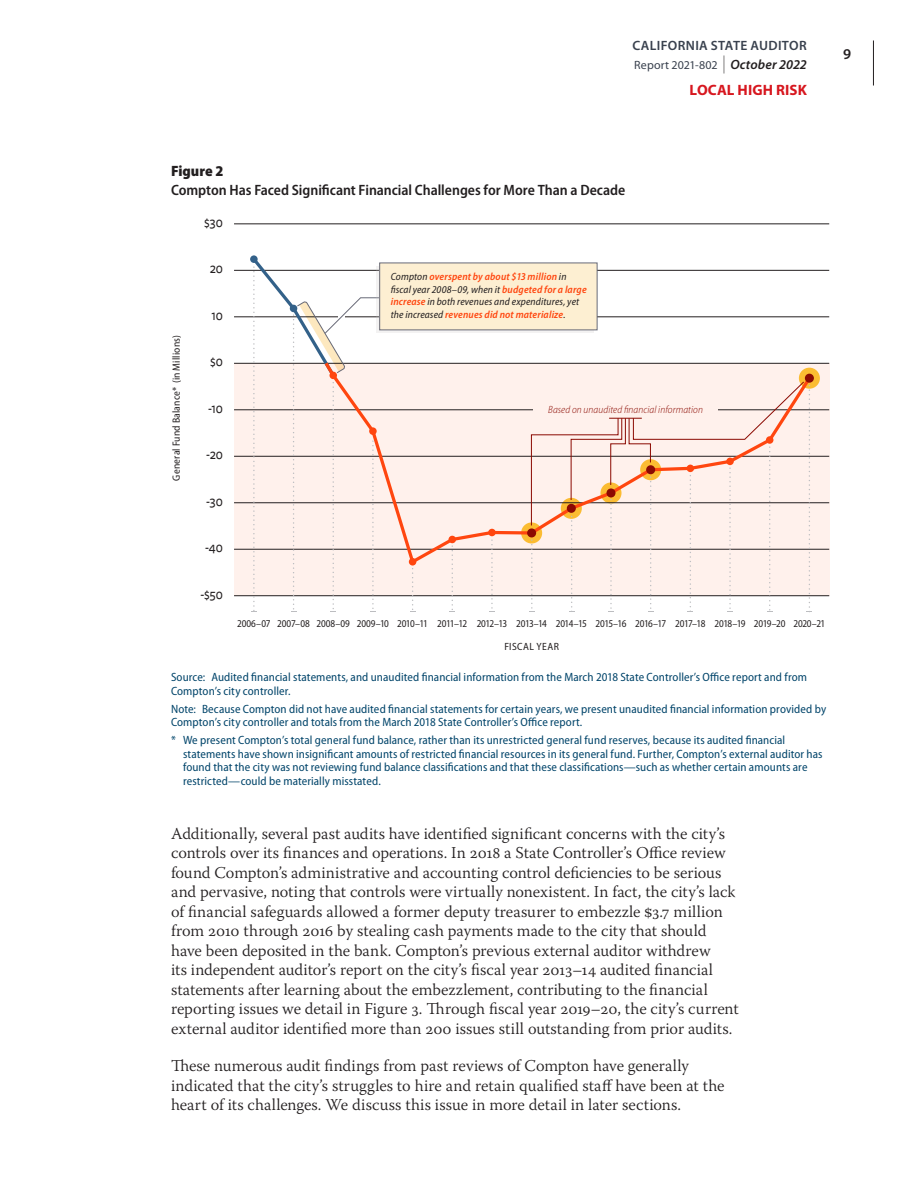
<style>
.page{position:relative;width:918px;height:1188px;background:#fff}
.page>*{position:absolute;margin:0;border:0;box-sizing:border-box;transform-origin:0 0}
.body_text{font:300 16.5px/19.5px "Warnock Pro";color:#231f20}
.table_title{font:600 semi-condensed 15px "Myriad Pro";letter-spacing:-.005em;color:#231f20}
.t1{font:700 15px "Myriad Pro";letter-spacing:.005em;color:#d7171f}
.table_number{font:900 semi-condensed 15px "Myriad Pro";letter-spacing:.005em;color:#231f20}
.t2{font:600 15px "Myriad Pro";color:#231f20}
.t3{font:13.5px "Tisa Sans Pro";letter-spacing:-.01em;color:#231f20;scale:.86 1}
.t4{font:600 13.5px "Myriad Pro";letter-spacing:.03em;color:#39414e}
.graphic_footnotes{font:semi-condensed 12px/13.5px "Myriad Pro";letter-spacing:.01em;color:#00446a}
.graphic_source_notes{font:semi-condensed 12px/13.5px "Myriad Pro";letter-spacing:.005em;color:#00446a}
.t5{font:12px "Myriad Pro";letter-spacing:.01em;color:#39414e}
.t6{font:italic semi-condensed 10.5px/12.8px "Myriad Pro";letter-spacing:.015em;color:#231f20}
.t7{font:semi-condensed 10.5px/23px "Myriad Pro";letter-spacing:-.02em;color:#231f20;scale:.95 1}
.t8{font:semi-condensed 10.5px "Myriad Pro";letter-spacing:-.045em;color:#231f20;scale:.95 1}
.t9{font:italic 300 semi-condensed 10.5px "Myriad Pro";letter-spacing:.01em;color:#8b0a02}
.t10{font:semi-condensed 10.5px "Myriad Pro";letter-spacing:.01em;color:#231f20}
.s1{font-weight:300;font-size:18px;color:#231f20}
.s2{font-weight:600;font-style:italic;font-size:13.5px;color:#231f20}
.s3{font-weight:600;color:#ff460f}
</style>
<div class="page">
<div style="left:234px;top:363px;width:595px;height:233px;background:#fff1ec"></div>
<div style="left:799px;top:368px;width:21px;height:21px;background:#fbbc32;border-radius:50%"></div>
<hr style="left:234px;top:595px;width:595px;height:1px;background:#231f20">
<hr style="left:234px;top:549px;width:595px;height:1px;background:#231f20">
<hr style="left:234px;top:503px;width:595px;height:1px;background:#231f20">
<hr style="left:234px;top:456px;width:595px;height:1px;background:#231f20">
<hr style="left:234px;top:410px;width:595px;height:1px;background:#231f20">
<hr style="left:234px;top:363px;width:595px;height:1px;background:#231f20">
<hr style="left:234px;top:317px;width:595px;height:1px;background:#231f20">
<hr style="left:234px;top:270px;width:595px;height:1px;background:#231f20">
<hr style="left:234px;top:224px;width:595px;height:1px;background:#231f20">
<svg style="left:249px;top:255px;width:565px;height:357px"></svg>
<hr style="left:873px;top:40px;width:1px;height:46px;background:#231f20">
<p class="t4" style="left:632px;top:37px;width:176px">CALIFORNIA STATE AUDITOR</p>
<p class="t5" style="left:634px;top:58px;width:174px">Report 2021-802 <span class="s1">|</span> <span class="s2">October 2022</span></p>
<p class="t1" style="left:690px;top:81px;width:119px">LOCAL HIGH RISK</p>
<p class="t2" style="left:843px;top:45px;width:10px">9</p>
<p class="table_number" style="left:171px;top:162px;width:54px">Figure 2</p>
<p class="table_title" style="left:171px;top:182px;width:456px">Compton Has Faced Significant Financial Challenges for More Than a Decade</p>
<p class="t10" style="left:171px;top:481px;width:147px;rotate:-90deg">General Fund Balance* (in Millions)</p>
<p class="t3" style="left:204px;top:213px;width:23px">$30</p>
<p class="t3" style="left:210px;top:260px;width:17px">20</p>
<p class="t3" style="left:212px;top:306px;width:15px">10</p>
<p class="t3" style="left:210px;top:353px;width:16px">$0</p>
<p class="t3" style="left:208px;top:399px;width:19px">-10</p>
<p class="t3" style="left:206px;top:446px;width:21px">-20</p>
<p class="t6" style="left:391px;top:270px;width:197px">Compton <span class="s3">overspent by about $13 million</span> in fiscal year 2008–09, when it <span class="s3">budgeted for a large increase</span> in both revenues and expenditures, yet the increased <span class="s3">revenues did not materialize</span>.</p>
<p class="t9" style="left:548px;top:404px;width:156px">Based on unaudited financial information</p>
<p class="t3" style="left:206px;top:492px;width:21px">-30</p>
<p class="t3" style="left:205px;top:539px;width:22px">-40</p>
<p class="t3" style="left:200px;top:585px;width:28px">-$50</p>
<p class="t7" style="left:237px;top:612px;width:37px">2006–07</p>
<p class="t8" style="left:556px;top:618px;width:285px">2014–15 2015–16 2016–17 2017–18 2018–19 2019–20 2020–21</p>
<p class="t7" style="left:504px;top:612px;width:59px;text-indent:-227px">2007–08 2008–09 2009–10 2010–11 2011–12 2012–13 2013–14<br>FISCAL YEAR</p>
<p class="graphic_source_notes" style="left:171px;top:670px;width:638px">Source: Audited financial statements, and unaudited financial information from the March 2018 State Controller’s Office report and from<br>Compton’s city controller.</p>
<p class="graphic_source_notes" style="left:171px;top:702px;width:657px">Note: Because Compton did not have audited financial statements for certain years, we present unaudited financial information provided by<br>Compton’s city controller and totals from the March 2018 State Controller’s Office report.</p>
<p class="graphic_footnotes" style="left:183px;top:733px;width:641px;text-indent:-12px">* We present Compton’s total general fund balance, rather than its unrestricted general fund reserves, because its audited financial statements have shown insignificant amounts of restricted financial resources in its general fund. Further, Compton’s external auditor has found that the city was not reviewing fund balance classifications and that these classifications—such as whether certain amounts are restricted—could be materially misstated.</p>
<p class="body_text" style="left:171px;top:823px;width:569px">Additionally, several past audits have identified significant concerns with the city’s controls over its finances and operations. In 2018 a State Controller’s Office review found Compton’s administrative and accounting control deficiencies to be serious and pervasive, noting that controls were virtually nonexistent. In fact, the city’s lack of financial safeguards allowed a former deputy treasurer to embezzle $3.7 million from 2010 through 2016 by stealing cash payments made to the city that should have been deposited in the bank. Compton’s previous external auditor withdrew<br>its independent auditor’s report on the city’s fiscal year 2013–14 audited financial statements after learning about the embezzlement, contributing to the financial reporting issues we detail in Figure 3. Through fiscal year 2019–20, the city’s current external auditor identified more than 200 issues still outstanding from prior audits.</p>
<p class="body_text" style="left:171px;top:1056px;width:555px">These numerous audit findings from past reviews of Compton have generally indicated that the city’s struggles to hire and retain qualified staff have been at the heart of its challenges. We discuss this issue in more detail in later sections.</p>
</div>
